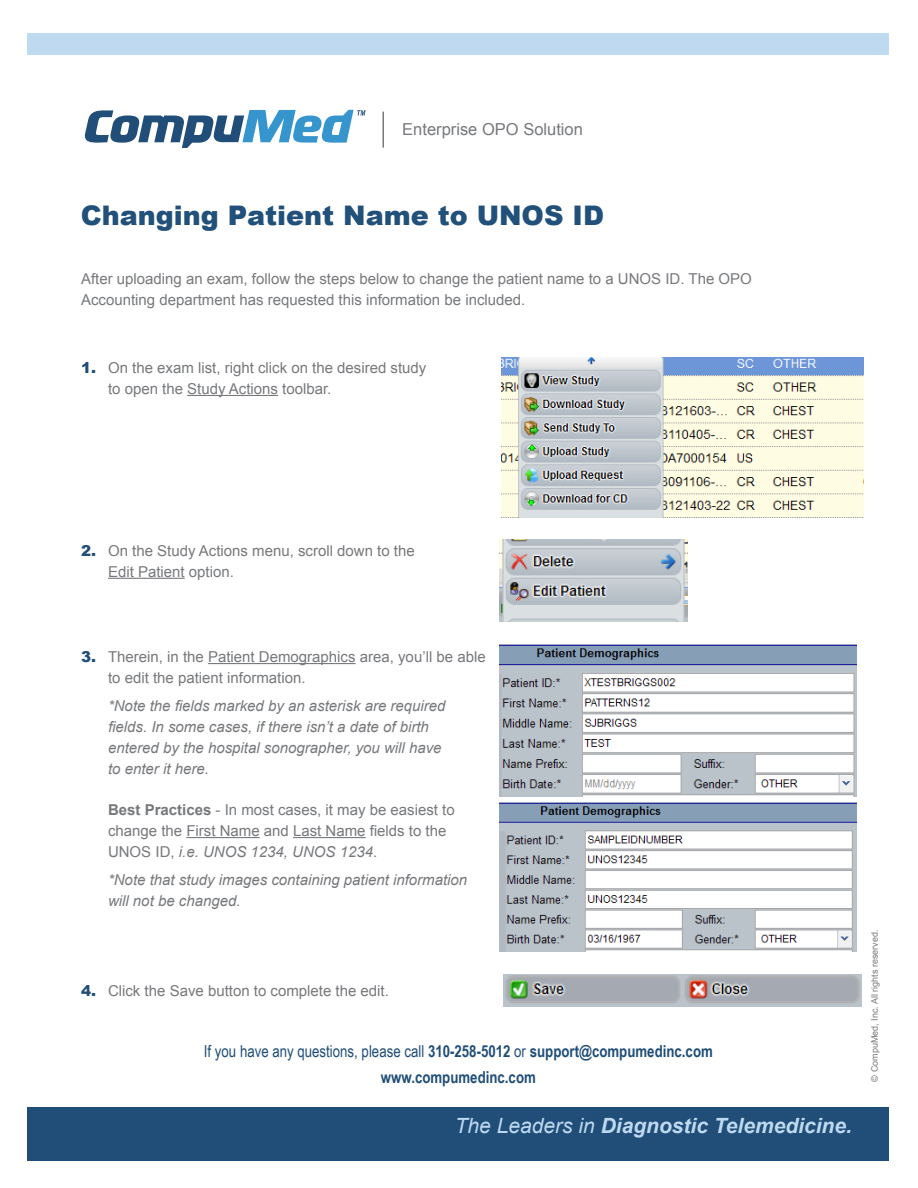
<style>
.page{position:relative;width:918px;height:1188px;background:#fff}
.page>*{position:absolute;margin:0;border:0;box-sizing:border-box;transform-origin:0 0}
.t1{font:900 27px "Arial";color:#21507a}
.t2{font:italic 700 21px "Arial";color:#bed9f0}
.OLD_body{font:700 16.5px "Arial Narrow";color:#204e78}
.t3{font:16.5px "Arial";color:#76787b}
.List_Paragraph{font:15px/21px "Arial";color:#76787b}
.List_Paragraph-2{font:italic 15px/21px "Arial";color:#76787b}
.t4{font:9px "Arial";color:#76787b}
.s1{font-weight:900;color:#204e78}
.s2{font-weight:700}
.s3{font-style:italic}
.s4{font-weight:400}
</style>
<div class="page">
<div style="left:27px;top:33px;width:862px;height:22px;background:#bed9f0"></div>
<svg style="left:85px;top:110px;width:281px;height:38px"></svg>
<div style="left:27px;top:1107px;width:862px;height:54px;background:#204e78"></div>
<hr style="left:187px;top:395px;width:91px;height:1px;background:#76787b">
<hr style="left:108px;top:578px;width:77px;height:1px;background:#76787b">
<hr style="left:208px;top:663px;width:148px;height:1px;background:#76787b">
<hr style="left:186px;top:837px;width:74px;height:1px;background:#76787b">
<hr style="left:293px;top:837px;width:73px;height:1px;background:#76787b">
<hr style="left:382px;top:112px;width:2px;height:36px;background:#76787b">
<img style="left:501px;top:357px;width:363px;height:160px">
<img style="left:499px;top:539px;width:188px;height:82px">
<img style="left:499px;top:802px;width:357px;height:149px">
<img style="left:500px;top:645px;width:356px;height:151px">
<img style="left:504px;top:975px;width:357px;height:31px">
<p class="t3" style="left:402px;top:118px;width:182px">Enterprise OPO Solution</p>
<p class="t1" style="left:81px;top:196px;width:525px">Changing Patient Name to UNOS ID</p>
<p class="List_Paragraph" style="left:81px;top:268px;width:672px">After uploading an exam, follow the steps below to change the patient name to a UNOS ID. The OPO<br>Accounting department has requested this information be included.</p>
<p class="List_Paragraph" style="left:108px;top:357px;width:320px;text-indent:-27px"><span class="s1">1.</span> On the exam list, right click on the desired study to open the Study Actions toolbar.</p>
<p class="List_Paragraph" style="left:108px;top:540px;width:308px;text-indent:-27px"><span class="s1">2.</span> On the Study Actions menu, scroll down to the<br>Edit Patient option.</p>
<p class="List_Paragraph" style="left:108px;top:646px;width:379px;text-indent:-27px"><span class="s1">3.</span> Therein, in the Patient Demographics area, you’ll be able to edit the patient information.</p>
<p class="List_Paragraph-2" style="left:108px;top:695px;width:339px">*Note the fields marked by an asterisk are required fields. In some cases, if there isn’t a date of birth entered by the hospital sonographer, you will have to enter it here.</p>
<p class="List_Paragraph" style="left:108px;top:799px;width:348px"><span class="s2">Best Practices</span> - In most cases, it may be easiest to change the First Name and Last Name fields to the<br>UNOS ID, <span class="s3">i.e. UNOS 1234, UNOS 1234</span>.</p>
<p class="List_Paragraph-2" style="left:108px;top:869px;width:361px">*Note that study images containing patient information will not be changed.</p>
<p class="List_Paragraph" style="left:81px;top:980px;width:309px"><span class="s1">4.</span> Click the Save button to complete the edit.</p>
<p class="OLD_body" style="left:204px;top:1038px;width:510px"><span class="s4">If you have any questions, please call</span> 310-258-5012 <span class="s4">or</span> support@compumedinc.com</p>
<p class="OLD_body" style="left:381px;top:1065px;width:156px">www.compumedinc.com</p>
<p class="t2" style="left:455px;top:1112px;width:399px"><span class="s4">The Leaders in</span> Diagnostic Telemedicine.</p>
<p class="t4" style="left:869px;top:1082px;width:153px;rotate:-90deg">© CompuMed, Inc. All rights reserved.</p>
</div>
